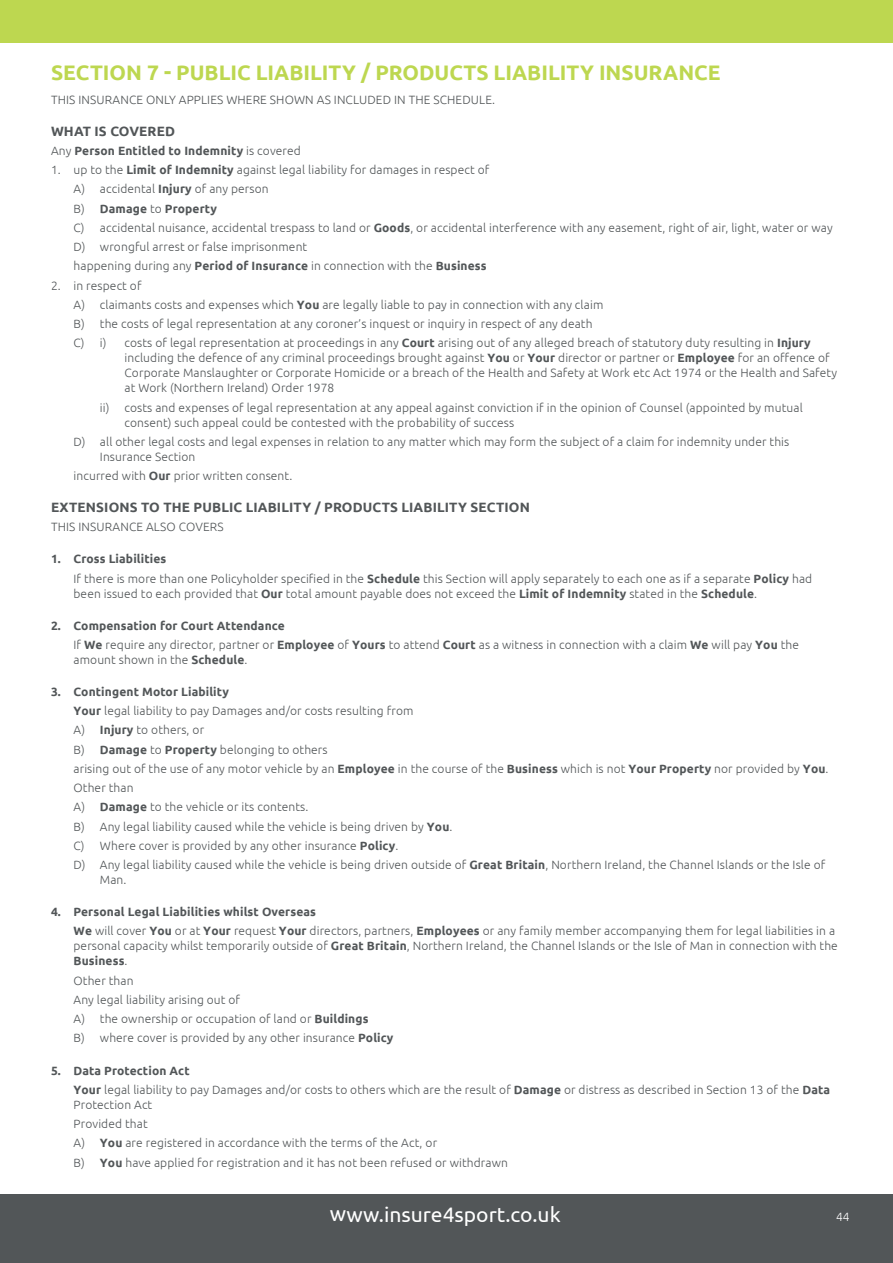
<style>
.page{position:relative;width:893px;height:1263px;background:#fff}
.page>*{position:absolute;margin:0;border:0;box-sizing:border-box;transform-origin:0 0}
.t1{font:700 21px "Ubuntu";color:#bdd750}
.t2{font:21px "Ubuntu";letter-spacing:-.005em;color:#fff}
.t3{font:700 13.5px "Ubuntu";letter-spacing:.01em;color:#525658}
.t4{font:300 12px/19.2px "Ubuntu";letter-spacing:.01em;color:#525658}
.t5{font:700 12px "Ubuntu";letter-spacing:.01em;color:#525658}
.t6{font:300 12px "Ubuntu";color:#fff}
.s1{font-weight:300}
.s2{font-weight:700}
</style>
<div class="page">
<div style="left:0;top:1194px;width:893px;height:69px;background:#525658"></div>
<div style="left:0;top:0;width:893px;height:43px;background:#bdd750"></div>
<h1 class="t1" style="left:51px;top:60px;width:671px">SECTION 7 - PUBLIC LIABILITY / PRODUCTS LIABILITY INSURANCE</h1>
<p class="t4" style="left:51px;top:89px;width:446px">THIS INSURANCE ONLY APPLIES WHERE SHOWN AS INCLUDED IN THE SCHEDULE.</p>
<p class="t3" style="left:51px;top:123px;width:125px">WHAT IS COVERED</p>
<p class="t5" style="left:51px;top:143px;width:251px"><span class="s1">Any</span> Person Entitled to Indemnity <span class="s1">is covered</span></p>
<p class="t4" style="left:74px;top:160px;width:761px;text-indent:-22px">1. up to the <span class="s2">Limit of Indemnity</span> against legal liability for damages in respect of<br>A) accidental <span class="s2">Injury</span> of any person<br>B) <span class="s2">Damage</span> to <span class="s2">Property<br></span>C) accidental nuisance, accidental trespass to land or <span class="s2">Goods</span>, or accidental interference with any easement, right of air, light, water or way D) wrongful arrest or false imprisonment<br>happening during any <span class="s2">Period of Insurance</span> in connection with the <span class="s2">Business</span></p>
<p class="t4" style="left:74px;top:275px;width:531px;text-indent:-22px">2. in respect of<br>A) claimants costs and expenses which <span class="s2">You</span> are legally liable to pay in connection with any claim B) the costs of legal representation at any coroner’s inquest or inquiry in respect of any death C) i)</p>
<p class="t4" style="left:125px;top:335px;width:714px;line-height:15px">costs of legal representation at proceedings in any <span class="s2">Court</span> arising out of any alleged breach of statutory duty resulting in <span class="s2">Injury </span>including the defence of any criminal proceedings brought against <span class="s2">You</span> or <span class="s2">Your</span> director or partner or <span class="s2">Employee</span> for an offence of Corporate Manslaughter or Corporate Homicide or a breach of the Health and Safety at Work etc Act 1974 or the Health and Safety at Work (Northern Ireland) Order 1978</p>
<p class="t4" style="left:125px;top:399px;width:680px;line-height:15px;text-indent:-25px">ii) costs and expenses of legal representation at any appeal against conviction if in the opinion of Counsel (appointed by mutual consent) such appeal could be contested with the probability of success</p>
<p class="t4" style="left:100px;top:434px;width:691px;line-height:15px;text-indent:-26px">D) all other legal costs and legal expenses in relation to any matter which may form the subject of a claim for indemnity under this<br>Insurance Section</p>
<p class="t4" style="left:74px;top:466px;width:220px">incurred with <span class="s2">Our</span> prior written consent.</p>
<p class="t3" style="left:51px;top:499px;width:480px">EXTENSIONS TO THE PUBLIC LIABILITY / PRODUCTS LIABILITY SECTION</p>
<p class="t4" style="left:51px;top:517px;width:174px">THIS INSURANCE ALSO COVERS</p>
<p class="t4" style="left:74px;top:549px;width:740px;text-indent:-22px"><span class="s2">1. Cross Liabilities<br></span>If there is more than one Policyholder specified in the <span class="s2">Schedule</span> this Section will apply separately to each one as if a separate <span class="s2">Policy</span> had</p>
<p class="t4" style="left:74px;top:583px;width:685px">been issued to each provided that <span class="s2">Our</span> total amount payable does not exceed the <span class="s2">Limit of Indemnity</span> stated in the <span class="s2">Schedule</span>.</p>
<p class="t4" style="left:74px;top:615px;width:727px;text-indent:-22px"><span class="s2">2. Compensation for Court Attendance<br></span>If <span class="s2">We</span> require any director, partner or <span class="s2">Employee</span> of <span class="s2">Yours</span> to attend <span class="s2">Court</span> as a witness in connection with a claim <span class="s2">We</span> will pay <span class="s2">You</span> the</p>
<p class="t4" style="left:74px;top:650px;width:175px">amount shown in the <span class="s2">Schedule</span>.</p>
<p class="t4" style="left:74px;top:682px;width:756px;text-indent:-22px"><span class="s2">3. Contingent Motor Liability<br>Your</span> legal liability to pay Damages and/or costs resulting from<br>A) <span class="s2">Injury</span> to others, or<br>B) <span class="s2">Damage</span> to <span class="s2">Property</span> belonging to others<br>arising out of the use of any motor vehicle by an <span class="s2">Employee</span> in the course of the <span class="s2">Business</span> which is not <span class="s2">Your Property</span> nor provided by <span class="s2">You</span>.<br>Other than<br>A) <span class="s2">Damage</span> to the vehicle or its contents.<br>B) Any legal liability caused while the vehicle is being driven by <span class="s2">You</span>.<br>C) Where cover is provided by any other insurance <span class="s2">Policy</span>.<br>D) Any legal liability caused while the vehicle is being driven outside of <span class="s2">Great Britain</span>, Northern Ireland, the Channel Islands or the Isle of</p>
<p class="t4" style="left:100px;top:870px;width:28px">Man.</p>
<p class="t4" style="left:74px;top:902px;width:763px;text-indent:-22px"><span class="s2">4. Personal Legal Liabilities whilst Overseas<br>We</span> will cover <span class="s2">You</span> or at <span class="s2">Your</span> request <span class="s2">Your</span> directors, partners, <span class="s2">Employees</span> or any family member accompanying them for legal liabilities in a</p>
<p class="t4" style="left:74px;top:938px;width:766px;line-height:15px">personal capacity whilst temporarily outside of <span class="s2">Great Britain</span>, Northern Ireland, the Channel Islands or the Isle of Man in connection with the<br><span class="s2">Business</span>.</p>
<p class="t4" style="left:74px;top:970px;width:321px">Other than<br>Any legal liability arising out of<br>A) the ownership or occupation of land or <span class="s2">Buildings<br></span>B) where cover is provided by any other insurance <span class="s2">Policy</span></p>
<p class="t4" style="left:74px;top:1060px;width:758px;text-indent:-22px"><span class="s2">5. Data Protection Act<br>Your</span> legal liability to pay Damages and/or costs to others which are the result of <span class="s2">Damage</span> or distress as described in Section 13 of the <span class="s2">Data</span></p>
<p class="t4" style="left:74px;top:1094px;width:436px">Protection Act<br>Provided that<br>A) <span class="s2">You</span> are registered in accordance with the terms of the Act, or<br>B) <span class="s2">You</span> have applied for registration and it has not been refused or withdrawn</p>
<h1 class="t2" style="left:330px;top:1202px;width:232px">www.insure4sport.co.uk</h1>
<p class="t6" style="left:836px;top:1210px;width:15px">44</p>
</div>
